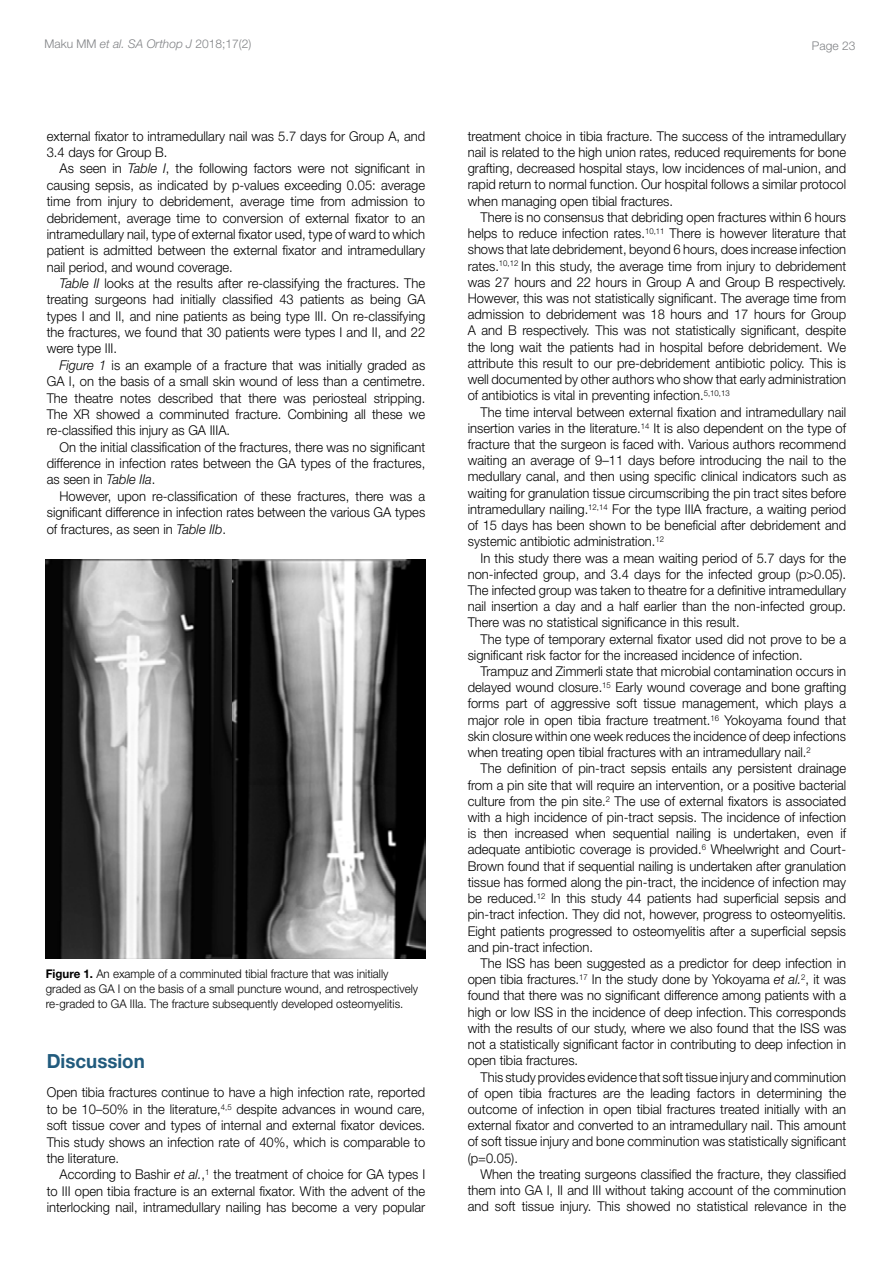
<style>
.page{position:relative;width:893px;height:1263px;background:#fff}
.page>*{position:absolute;margin:0;border:0;box-sizing:border-box;transform-origin:0 0}
.t1{font:700 19.5px "Helvetica Neue LT Std";color:#215b7d;scale:.96 1}
.t2{font:300 13.5px/16.2px "Helvetica Neue LT Std";color:#000;text-align:justify;scale:.96 1}
.t3{font:300 12px/15px "Helvetica Neue LT Std";color:#000;scale:.96 1}
.t4{font:300 12px "Helvetica Neue LT Std";color:#808285}
.s1{font-style:italic}
.s2{font-weight:700}
</style>
<div class="page">
<img style="left:46px;top:560px;width:379px;height:398px">
<p class="t4" style="left:45px;top:37px;width:208px">Maku MM <span class="s1">et al. SA Orthop J</span> 2018;17(2)</p>
<p class="t4" style="left:812px;top:38px;width:45px">Page 23</p>
<p class="t2" style="left:47px;top:127px;width:396px">external fixator to intramedullary nail was 5.7 days for Group A, and<br>3.4 days for Group B.</p>
<p class="t2" style="left:47px;top:160px;width:396px;text-indent:13px">As seen in <span class="s1">Table I</span>, the following factors were not significant in causing sepsis, as indicated by p-values exceeding 0.05: average time from injury to debridement, average time from admission to debridement, average time to conversion of external fixator to an intramedullary nail, type of external fixator used, type of ward to which patient is admitted between the external fixator and intramedullary nail period, and wound coverage.</p>
<p class="t2" style="left:47px;top:275px;width:396px;text-indent:13px"><span class="s1">Table II</span> looks at the results after re-classifying the fractures. The treating surgeons had initially classified 43 patients as being GA types I and II, and nine patients as being type III. On re-classifying the fractures, we found that 30 patients were types I and II, and 22 were type III.</p>
<p class="t2" style="left:47px;top:357px;width:396px;text-indent:13px"><span class="s1">Figure 1</span> is an example of a fracture that was initially graded as GA I, on the basis of a small skin wound of less than a centimetre.<br>The theatre notes described that there was periosteal stripping.<br>The XR showed a comminuted fracture. Combining all these we re-classified this injury as GA IIIA.</p>
<p class="t2" style="left:47px;top:438px;width:396px;text-indent:13px">On the initial classification of the fractures, there was no significant difference in infection rates between the GA types of the fractures, as seen in <span class="s1">Table IIa</span>.</p>
<p class="t2" style="left:47px;top:487px;width:396px;text-indent:13px">However, upon re-classification of these fractures, there was a significant difference in infection rates between the various GA types of fractures, as seen in <span class="s1">Table IIb</span>.</p>
<p class="t3" style="left:46px;top:966px;width:389px"><span class="s2">Figure 1.</span> An example of a comminuted tibial fracture that was initially graded as GA I on the basis of a small puncture wound, and retrospectively re-graded to GA IIIa. The fracture subsequently developed osteomyelitis.</p>
<h1 class="t1" style="left:47px;top:1049px;width:104px">Discussion</h1>
<p class="t2" style="left:47px;top:1084px;width:396px">Open tibia fractures continue to have a high infection rate, reported to be 10–50% in the literature,<sup>4,5</sup> despite advances in wound care, soft tissue cover and types of internal and external fixator devices.<br>This study shows an infection rate of 40%, which is comparable to the literature.</p>
<p class="t2" style="left:47px;top:1166px;width:396px;text-indent:13px">According to Bashir <span class="s1">et al.</span>,<sup>1</sup> the treatment of choice for GA types I to III open tibia fracture is an external fixator. With the advent of the interlocking nail, intramedullary nailing has become a very popular</p>
<p class="t2" style="left:468px;top:128px;width:396px">treatment choice in tibia fracture. The success of the intramedullary nail is related to the high union rates, reduced requirements for bone grafting, decreased hospital stays, low incidences of mal-union, and rapid return to normal function. Our hospital follows a similar protocol when managing open tibial fractures.</p>
<p class="t2" style="left:468px;top:209px;width:396px;text-indent:13px">There is no consensus that debriding open fractures within 6 hours helps to reduce infection rates.<sup>10,11</sup> There is however literature that shows that late debridement, beyond 6 hours, does increase infection rates.<sup>10,12</sup> In this study, the average time from injury to debridement was 27 hours and 22 hours in Group A and Group B respectively.<br>However, this was not statistically significant. The average time from admission to debridement was 18 hours and 17 hours for Group A and B respectively. This was not statistically significant, despite the long wait the patients had in hospital before debridement. We attribute this result to our pre-debridement antibiotic policy. This is well documented by other authors who show that early administration of antibiotics is vital in preventing infection.<sup>5,10,13</sup></p>
<p class="t2" style="left:468px;top:403px;width:396px;text-indent:13px">The time interval between external fixation and intramedullary nail insertion varies in the literature.<sup>14</sup> It is also dependent on the type of fracture that the surgeon is faced with. Various authors recommend waiting an average of 9–11 days before introducing the nail to the medullary canal, and then using specific clinical indicators such as waiting for granulation tissue circumscribing the pin tract sites before intramedullary nailing.<sup>12,14</sup> For the type IIIA fracture, a waiting period of 15 days has been shown to be beneficial after debridement and systemic antibiotic administration.<sup>12</sup></p>
<p class="t2" style="left:468px;top:549px;width:396px;text-indent:13px">In this study there was a mean waiting period of 5.7 days for the non-infected group, and 3.4 days for the infected group (p&gt;0.05).<br>The infected group was taken to theatre for a definitive intramedullary nail insertion a day and a half earlier than the non-infected group.<br>There was no statistical significance in this result.</p>
<p class="t2" style="left:468px;top:630px;width:396px;text-indent:13px">The type of temporary external fixator used did not prove to be a significant risk factor for the increased incidence of infection.</p>
<p class="t2" style="left:468px;top:663px;width:396px;text-indent:13px">Trampuz and Zimmerli state that microbial contamination occurs in delayed wound closure.<sup>15</sup> Early wound coverage and bone grafting forms part of aggressive soft tissue management, which plays a major role in open tibia fracture treatment.<sup>16</sup> Yokoyama found that skin closure within one week reduces the incidence of deep infections when treating open tibial fractures with an intramedullary nail.<sup>2</sup></p>
<p class="t2" style="left:468px;top:760px;width:396px;text-indent:13px">The definition of pin-tract sepsis entails any persistent drainage from a pin site that will require an intervention, or a positive bacterial culture from the pin site.<sup>2</sup> The use of external fixators is associated with a high incidence of pin-tract sepsis. The incidence of infection is then increased when sequential nailing is undertaken, even if adequate antibiotic coverage is provided.<sup>6</sup> Wheelwright and Court-Brown found that if sequential nailing is undertaken after granulation tissue has formed along the pin-tract, the incidence of infection may be reduced.<sup>12</sup> In this study 44 patients had superficial sepsis and pin-tract infection. They did not, however, progress to osteomyelitis.<br>Eight patients progressed to osteomyelitis after a superficial sepsis and pin-tract infection.</p>
<p class="t2" style="left:468px;top:955px;width:396px;text-indent:13px">The ISS has been suggested as a predictor for deep infection in open tibia fractures.<sup>17</sup> In the study done by Yokoyama <span class="s1">et al.</span><sup>2</sup>, it was found that there was no significant difference among patients with a high or low ISS in the incidence of deep infection. This corresponds with the results of our study, where we also found that the ISS was not a statistically significant factor in contributing to deep infection in open tibia fractures.</p>
<p class="t2" style="left:468px;top:1068px;width:396px;text-indent:13px">This study provides evidence that soft tissue injury and comminution of open tibia fractures are the leading factors in determining the outcome of infection in open tibial fractures treated initially with an external fixator and converted to an intramedullary nail. This amount of soft tissue injury and bone comminution was statistically significant (p=0.05).</p>
<p class="t2" style="left:468px;top:1166px;width:396px;text-indent:13px">When the treating surgeons classified the fracture, they classified them into GA I, II and III without taking account of the comminution and soft tissue injury. This showed no statistical relevance in the</p>
</div>
